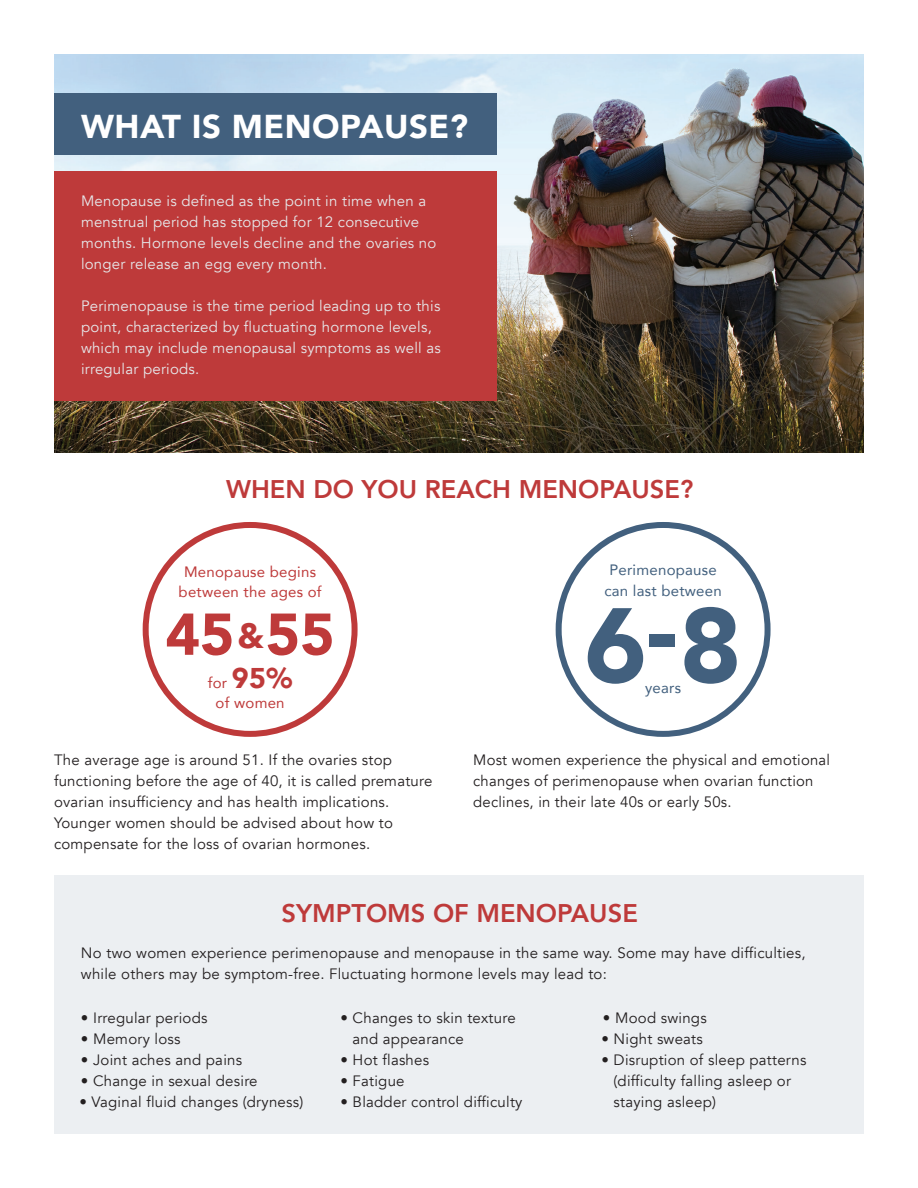
<style>
.page{position:relative;width:918px;height:1188px;background:#fff}
.page>*{position:absolute;margin:0;border:0;box-sizing:border-box;transform-origin:0 0}
.t1{font:900 105px "Avenir";color:#42607e}
.t2{font:900 58.2px "Avenir";color:#be3a3a}
.t3{font:900 33px "Avenir";letter-spacing:.015em;color:#fff}
.t4{font:800 25.5px "Avenir";color:#be3a3a}
.t5{font:15px/21px "Avenir";letter-spacing:.015em;color:#231f20}
.t6{font:15px/21px "Avenir";letter-spacing:.015em;color:#e6e7e9}
.t7{font:15px/19.5px "Avenir";letter-spacing:.015em;color:#be3a3a;text-align:center}
.t8{font:15px/21px "Avenir";letter-spacing:.015em;color:#42607e;text-align:center}
.s1{font-size:35.1px}
.s2{font-weight:900;font-size:28.5px}
</style>
<div class="page">
<img style="left:54px;top:54px;width:810px;height:399px">
<div style="left:54px;top:94px;width:442px;height:61px;background:#42607e"></div>
<div style="left:54px;top:171px;width:442px;height:229px;background:#be3a3a"></div>
<div style="left:54px;top:875px;width:810px;height:259px;background:#eceff2"></div>
<div style="left:143px;top:522px;width:215px;height:215px;border:6px solid #be3a3a;border-radius:50%"></div>
<div style="left:556px;top:522px;width:215px;height:215px;border:6px solid #42607e;border-radius:50%"></div>
<h3 class="t3" style="left:81px;top:98px;width:389px">WHAT IS MENOPAUSE?</h3>
<p class="t6" style="left:81px;top:190px;width:357px">Menopause is defined as the point in time when a menstrual period has stopped for 12 consecutive months. Hormone levels decline and the ovaries no longer release an egg every month.</p>
<p class="t6" style="left:81px;top:295px;width:361px">Perimenopause is the time period leading up to this point, characterized by fluctuating hormone levels, which may include menopausal symptoms as well as irregular periods.</p>
<h3 class="t4" style="left:226px;top:470px;width:469px">WHEN DO YOU REACH MENOPAUSE?</h3>
<p class="t7" style="left:179px;top:562px;width:145px">Menopause begins between the ages of</p>
<h2 class="t2" style="left:166px;top:585px;width:171px">45<span class="s1">&amp;</span>55</h2>
<p class="t7" style="left:208px;top:673px;width:86px">for <span class="s2">95% </span>of women</p>
<p class="t5" style="left:54px;top:750px;width:380px">The average age is around 51. If the ovaries stop functioning before the age of 40, it is called premature ovarian insufficiency and has health implications.<br>Younger women should be advised about how to compensate for the loss of ovarian hormones.</p>
<p class="t8" style="left:604px;top:558px;width:119px">Perimenopause can last between</p>
<h1 class="t1" style="left:585px;top:556px;width:159px">6-8</h1>
<p class="t8" style="left:645px;top:677px;width:37px">years</p>
<p class="t5" style="left:473px;top:750px;width:358px">Most women experience the physical and emotional changes of perimenopause when ovarian function declines, in their late 40s or early 50s.</p>
<h3 class="t4" style="left:281px;top:893px;width:358px">SYMPTOMS OF MENOPAUSE</h3>
<p class="t5" style="left:81px;top:942px;width:726px">No two women experience perimenopause and menopause in the same way. Some may have difficulties, while others may be symptom-free. Fluctuating hormone levels may lead to:</p>
<p class="t5" style="left:81px;top:1008px;width:128px">• Irregular periods</p>
<p class="t5" style="left:81px;top:1029px;width:101px">• Memory loss</p>
<p class="t5" style="left:81px;top:1050px;width:163px">• Joint aches and pains</p>
<p class="t5" style="left:81px;top:1071px;width:178px">• Change in sexual desire</p>
<p class="t5" style="left:79px;top:1092px;width:225px">• Vaginal fluid changes (dryness)</p>
<p class="t5" style="left:352px;top:1008px;width:165px;text-indent:-12px">• Changes to skin texture and appearance</p>
<p class="t5" style="left:340px;top:1050px;width:90px">• Hot flashes</p>
<p class="t5" style="left:340px;top:1071px;width:66px">• Fatigue</p>
<p class="t5" style="left:340px;top:1092px;width:183px">• Bladder control difficulty</p>
<p class="t5" style="left:603px;top:1008px;width:105px">• Mood swings</p>
<p class="t5" style="left:601px;top:1029px;width:103px">• Night sweats</p>
<p class="t5" style="left:613px;top:1050px;width:194px;text-indent:-12px">• Disruption of sleep patterns (difficulty falling asleep or staying asleep)</p>
</div>
